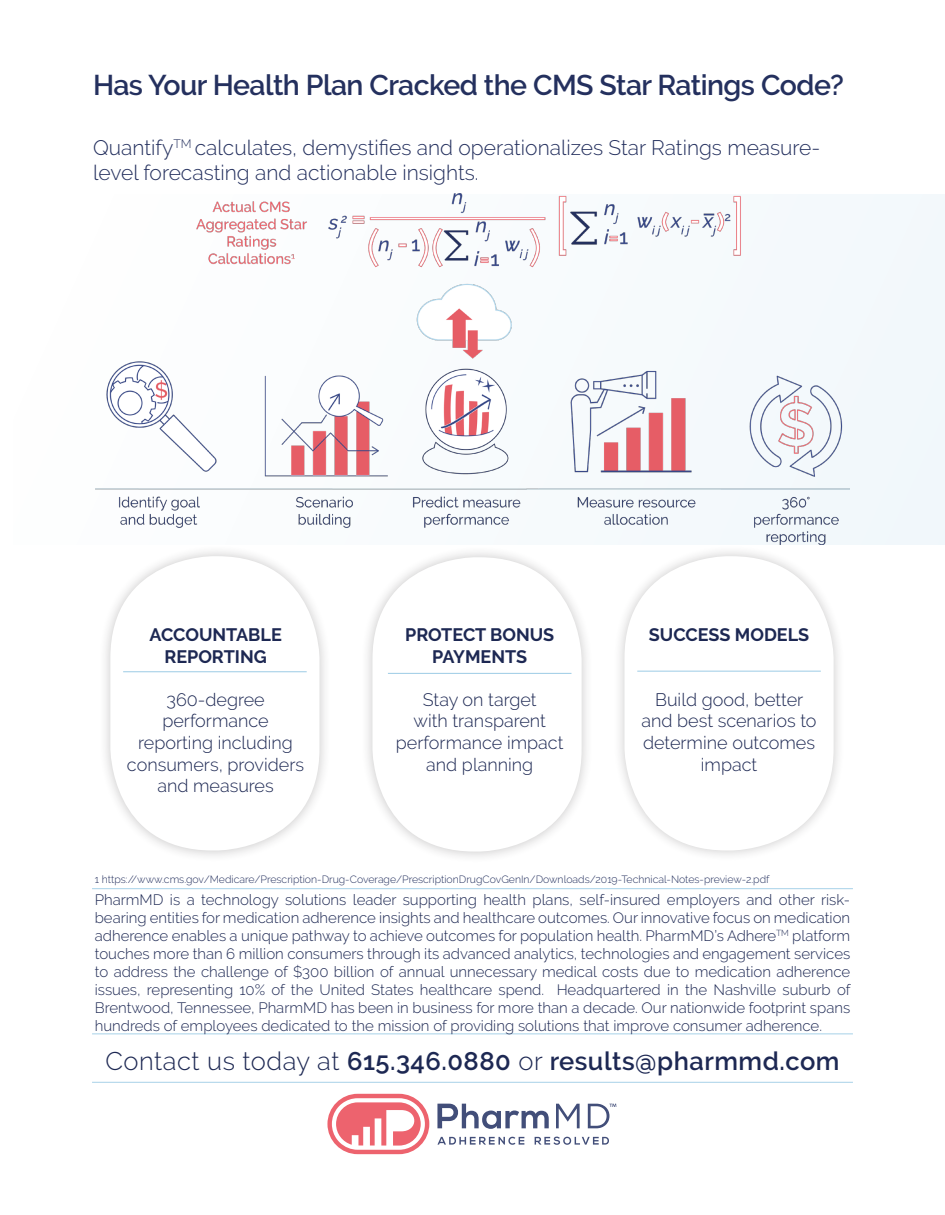
<style>
.page{position:relative;width:945px;height:1215px;background:#fff}
.page>*{position:absolute;margin:0;border:0;box-sizing:border-box;transform-origin:0 0}
.t1{font:600 28.5px "Raleway";letter-spacing:-.02em;color:#24305e}
.t2{font:600 25.5px "Raleway";letter-spacing:.02em;color:#1d2853}
.t3{font:300 21px/25.2px "Raleway";color:#24305e}
.t4{font:300 18px/21.6px "Raleway";color:#1d2853;text-align:center}
.t5{font:700 18px/21.6px "Raleway";color:#1d2853;text-align:center}
.t6{font:300 15px/18px "Raleway";color:#1d2853;text-align:justify}
.t7{font:300 10.5px "Raleway";color:#24305e}
.s1{font-weight:300}
</style>
<div class="page">
<div style="left:14px;top:194px;width:931px;height:351px;background:#f3f9fc"></div>
<hr style="left:92px;top:1082px;width:761px;height:1px;background:#a7d1e8">
<hr style="left:92px;top:1034px;width:761px;height:1px;background:#a7d1e8">
<svg style="left:437px;top:1104px;width:112px;height:25px"></svg>
<svg style="left:556px;top:1104px;width:24px;height:24px"></svg>
<svg style="left:437px;top:1137px;width:87px;height:8px"></svg>
<svg style="left:535px;top:1137px;width:74px;height:8px"></svg>
<svg style="left:327px;top:1094px;width:102px;height:60px"></svg>
<svg style="left:588px;top:1104px;width:28px;height:24px"></svg>
<hr style="left:92px;top:888px;width:761px;height:1px;background:#a7d1e8">
<div style="left:99px;top:545px;width:232px;height:317px;background:#231f20;opacity:.24"></div>
<div style="left:110px;top:556px;width:210px;height:294px;background:#fff;border-radius:102px"></div>
<div style="left:361px;top:546px;width:232px;height:317px;background:#231f20;opacity:.24"></div>
<div style="left:372px;top:557px;width:210px;height:295px;background:#fff;border-radius:102px"></div>
<div style="left:613px;top:544px;width:232px;height:318px;background:#231f20;opacity:.24"></div>
<div style="left:624px;top:556px;width:210px;height:294px;background:#fff;border-radius:102px"></div>
<hr style="left:388px;top:673px;width:183px;height:1px;background:#a7d1e8">
<hr style="left:637px;top:671px;width:184px;height:1px;background:#a7d1e8">
<hr style="left:123px;top:671px;width:184px;height:1px;background:#a7d1e8">
<img style="left:96px;top:194px;width:753px;height:351px">
<p class="t1" style="left:93px;top:69px;width:752px">Has Your Health Plan Cracked the CMS Star Ratings Code?</p>
<p class="t3" style="left:93px;top:135px;width:729px">Quantify<sup>TM</sup> calculates, demystifies and operationalizes Star Ratings measure&shy;level forecasting and actionable insights.</p>
<p class="t5" style="left:149px;top:624px;width:134px">ACCOUNTABLE<br>REPORTING</p>
<p class="t4" style="left:127px;top:689px;width:179px">360-degree performance reporting including consumers, providers and measures</p>
<p class="t5" style="left:405px;top:624px;width:151px">PROTECT BONUS<br>PAYMENTS</p>
<p class="t4" style="left:396px;top:689px;width:169px">Stay on target<br>with transparent performance impact and planning</p>
<p class="t5" style="left:649px;top:624px;width:162px">SUCCESS MODELS</p>
<p class="t4" style="left:641px;top:689px;width:177px">Build good, better and best scenarios to determine outcomes impact</p>
<p class="t7" style="left:95px;top:873px;width:676px">1 https://www.cms.gov/Medicare/Prescription-Drug-Coverage/PrescriptionDrugCovGenIn/Downloads/2019-Technical-Notes-preview-2.pdf</p>
<p class="t6" style="left:95px;top:891px;width:757px">PharmMD is a technology solutions leader supporting health plans, self-insured employers and other risk&shy;bearing entities for medication adherence insights and healthcare outcomes. Our innovative focus on medication adherence enables a unique pathway to achieve outcomes for population health. PharmMD’s Adhere<sup>TM</sup> platform touches more than 6 million consumers through its advanced analytics, technologies and engagement services to address the challenge of $300 billion of annual unnecessary medical costs due to medication adherence issues, representing 10% of the United States healthcare spend. Headquartered in the Nashville suburb of Brentwood, Tennessee, PharmMD has been in business for more than a decade. Our nationwide footprint spans hundreds of employees dedicated to the mission of providing solutions that improve consumer adherence.</p>
<p class="t2" style="left:105px;top:1047px;width:736px"><span class="s1">Contact us today at</span> 615.346.0880 <span class="s1">or</span> results@pharmmd.com</p>
</div>
